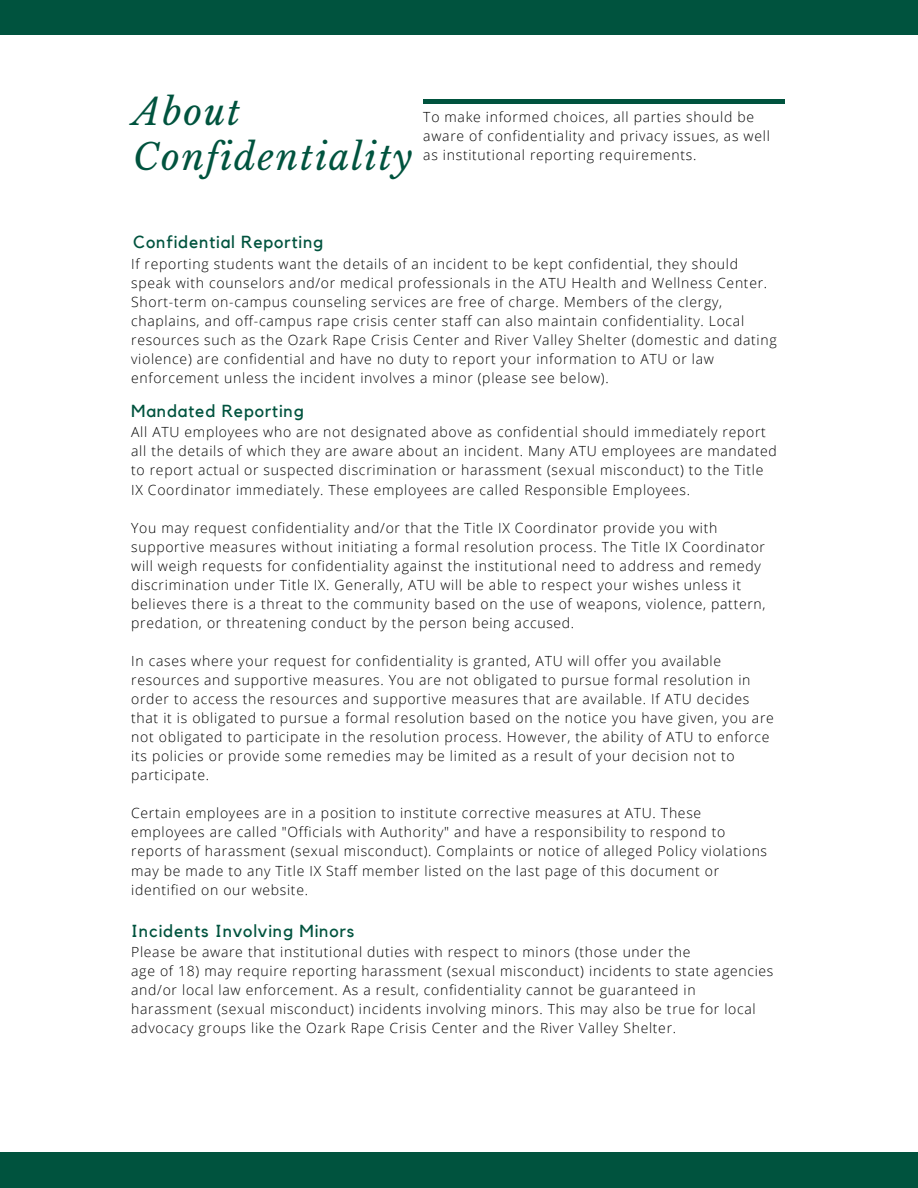
<style>
.page{position:relative;width:918px;height:1188px;background:#fff}
.page>*{position:absolute;margin:0;border:0;box-sizing:border-box;transform-origin:0 0}
.t1{font:italic 36px/44.4px "Libre Baskerville";letter-spacing:.05em;color:#00533e}
.t2{font:17.4px "Kollektif";letter-spacing:.05em;color:#00533e}
.t3{font:300 13.95px/19px "Open Sans";letter-spacing:.05em;color:#000}
</style>
<div class="page">
<div style="left:0;top:0;width:918px;height:35px;background:#00533e"></div>
<div style="left:0;top:1153px;width:918px;height:35px;background:#00533e"></div>
<hr style="left:423px;top:100px;width:361px;height:3px;background:#00533e">
<p class="t1" style="left:133px;top:91px;width:280px">About<br>Confidentiality</p>
<p class="t3" style="left:423px;top:107px;width:348px">To make informed choices, all parties should be aware of confidentiality and privacy issues, as well as institutional reporting requirements.</p>
<h1 class="t2" style="left:133px;top:234px;width:192px">Confidential Reporting</h1>
<p class="t3" style="left:131px;top:254px;width:647px">If reporting students want the details of an incident to be kept confidential, they should speak with counselors and/or medical professionals in the ATU Health and Wellness Center.<br>Short-term on-campus counseling services are free of charge. Members of the clergy, chaplains, and off-campus rape crisis center staff can also maintain confidentiality. Local resources such as the Ozark Rape Crisis Center and River Valley Shelter (domestic and dating violence) are confidential and have no duty to report your information to ATU or law enforcement unless the incident involves a minor (please see below).</p>
<p class="t2" style="left:131px;top:403px;width:174px">Mandated Reporting</p>
<p class="t3" style="left:131px;top:422px;width:647px">All ATU employees who are not designated above as confidential should immediately report all the details of which they are aware about an incident. Many ATU employees are mandated to report actual or suspected discrimination or harassment (sexual misconduct) to the Title IX Coordinator immediately. These employees are called Responsible Employees.</p>
<p class="t3" style="left:131px;top:518px;width:636px">You may request confidentiality and/or that the Title IX Coordinator provide you with supportive measures without initiating a formal resolution process. The Title IX Coordinator will weigh requests for confidentiality against the institutional need to address and remedy discrimination under Title IX. Generally, ATU will be able to respect your wishes unless it believes there is a threat to the community based on the use of weapons, violence, pattern, predation, or threatening conduct by the person being accused.</p>
<h2 class="t3" style="left:131px;top:651px;width:644px">In cases where your request for confidentiality is granted, ATU will offer you available resources and supportive measures. You are not obligated to pursue formal resolution in order to access the resources and supportive measures that are available. If ATU decides that it is obligated to pursue a formal resolution based on the notice you have given, you are not obligated to participate in the resolution process. However, the ability of ATU to enforce its policies or provide some remedies may be limited as a result of your decision not to participate.</h2>
<p class="t3" style="left:131px;top:803px;width:637px">Certain employees are in a position to institute corrective measures at ATU. These employees are called "Officials with Authority" and have a responsibility to respond to reports of harassment (sexual misconduct). Complaints or notice of alleged Policy violations may be made to any Title IX Staff member listed on the last page of this document or identified on our website.</p>
<p class="t2" style="left:131px;top:923px;width:225px">Incidents Involving Minors</p>
<p class="t3" style="left:131px;top:942px;width:561px">Please be aware that institutional duties with respect to minors (those under the</p>
<p class="t3" style="left:131px;top:961px;width:644px">age of 18) may require reporting harassment (sexual misconduct) incidents to state agencies</p>
<p class="t3" style="left:131px;top:980px;width:626px">and/or local law enforcement. As a result, confidentiality cannot be guaranteed in harassment (sexual misconduct) incidents involving minors. This may also be true for local advocacy groups like the Ozark Rape Crisis Center and the River Valley Shelter.</p>
</div>
